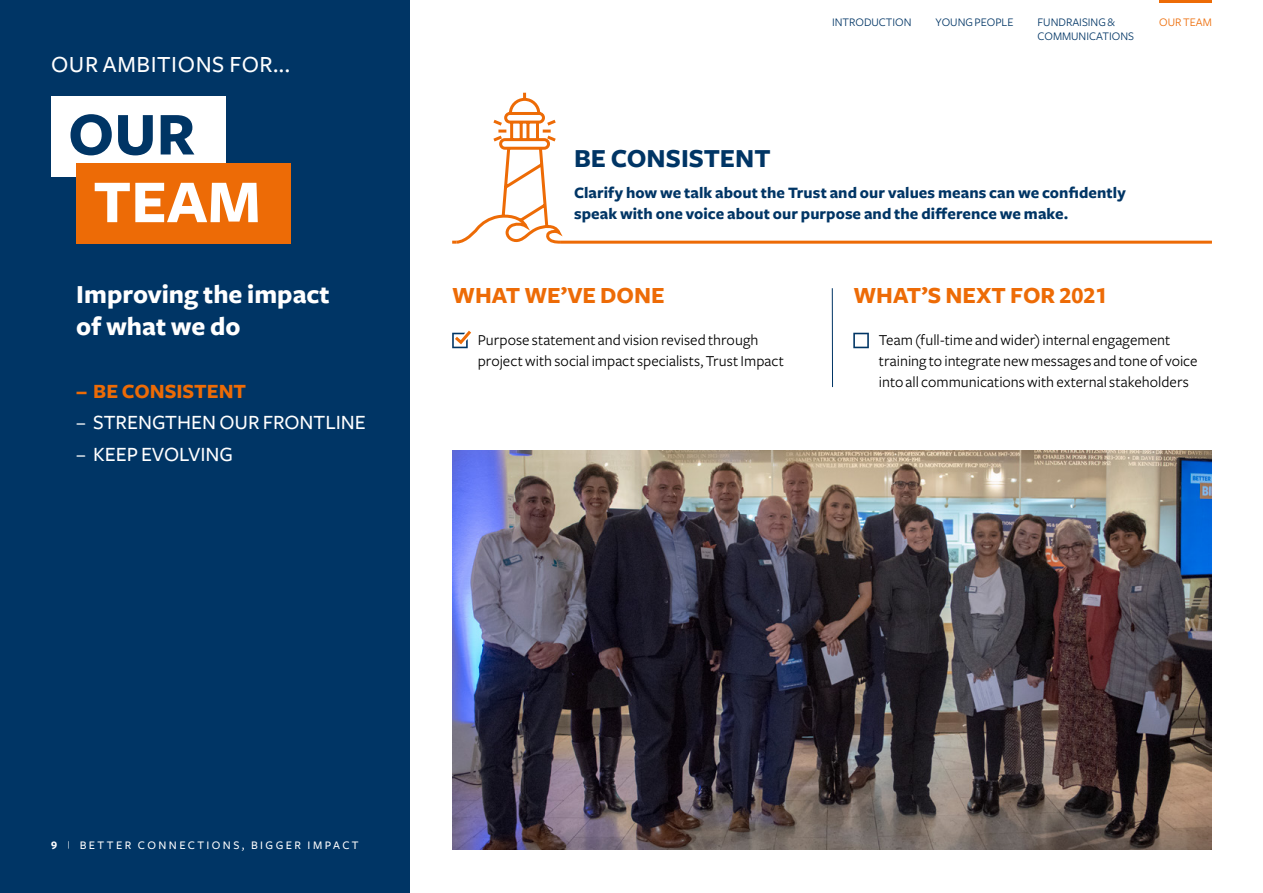
<style>
.page{position:relative;width:1263px;height:893px;background:#fff}
.page>*{position:absolute;margin:0;border:0;box-sizing:border-box;transform-origin:0 0}
.t1{font:700 63px "Freight Sans";color:#fff}
.t2{font:700 63px "Freight Sans";color:#003565}
.t3{font:700 27px/31.5px "Freight Sans";color:#fff}
.t4{font:27px "Freight Sans Bold SC";color:#003565}
.t5{font:24px "Freight Sans Bold SC";color:#ed6b06}
.t6{font:500 24px "Freight Sans";letter-spacing:.025em;color:#fff}
.t7{font:500 21px "Freight Sans";color:#fff}
.t8{font:700 21px "Freight Sans";color:#ed6b06}
.t9{font:700 16.5px/21px "Freight Sans";letter-spacing:.005em;color:#003565}
.t10{font:15.75px/21px "Freight Sans";color:#000}
.t11{font:12px/14.4px "Freight Sans";color:#003565}
.t12{font:12px "Freight Sans Medium SC";letter-spacing:.2em;color:#fff}
.t13{font:12px "Freight Sans";color:#ed6b06}
.s1{font-family:"Freight Sans Bold SC"}
.s2{font-size:8.25px}
</style>
<div class="page">
<img style="left:452px;top:450px;width:760px;height:399px">
<svg style="left:452px;top:331px;width:19px;height:17px"></svg>
<svg style="left:853px;top:333px;width:16px;height:15px"></svg>
<hr style="left:832px;top:288px;width:1px;height:99px;background:#003565">
<hr style="left:560px;top:241px;width:652px;height:3px;background:#ed6b06">
<svg style="left:452px;top:93px;width:114px;height:151px"></svg>
<div style="left:0;top:0;width:410px;height:893px;background:#003565"></div>
<div style="left:51px;top:96px;width:174px;height:80px;background:#fff"></div>
<div style="left:76px;top:164px;width:215px;height:80px;background:#ed6b06"></div>
<hr style="left:1159px;top:0;width:53px;height:3px;background:#ed6b06">
<h3 class="t6" style="left:51px;top:51px;width:241px">OUR AMBITIONS FOR...</h3>
<h1 class="t2" style="left:68px;top:100px;width:129px">OUR</h1>
<h1 class="t1" style="left:93px;top:168px;width:169px">TEAM</h1>
<h2 class="t3" style="left:76px;top:279px;width:255px">Improving the impact of what we do</h2>
<h3 class="t8" style="left:76px;top:379px;width:171px">– BE CONSISTENT</h3>
<h3 class="t7" style="left:76px;top:411px;width:291px">– STRENGTHEN OUR FRONTLINE</h3>
<h3 class="t7" style="left:76px;top:442px;width:158px">– KEEP EVOLVING</h3>
<p class="t11" style="left:832px;top:15px;width:81px">INTRODUCTION</p>
<p class="t11" style="left:935px;top:15px;width:79px">YOUNG PEOPLE</p>
<p class="t11" style="left:1037px;top:15px;width:98px">FUNDRAISING &amp;<br>COMMUNICATIONS</p>
<p class="t13" style="left:1159px;top:15px;width:54px">OUR TEAM</p>
<h2 class="t4" style="left:574px;top:143px;width:198px">BE CONSISTENT</h2>
<p class="t9" style="left:574px;top:183px;width:553px">Clarify how we talk about the Trust and our values means can we confidently speak with one voice about our purpose and the difference we make.</p>
<h3 class="t5" style="left:452px;top:282px;width:214px">WHAT WE’VE DONE</h3>
<p class="t10" style="left:478px;top:330px;width:308px">Purpose statement and vision revised through project with social impact specialists, Trust Impact</p>
<h3 class="t5" style="left:853px;top:282px;width:256px">WHAT’S NEXT FOR 2021</h3>
<p class="t10" style="left:879px;top:330px;width:320px">Team (full-time and wider) internal engagement training to integrate new messages and tone of voice into all communications with external stakeholders</p>
<p class="t12" style="left:51px;top:839px;width:309px"><span class="s1">9</span> <span class="s2">|</span> BETTER CONNECTIONS, BIGGER IMPACT</p>
</div>
